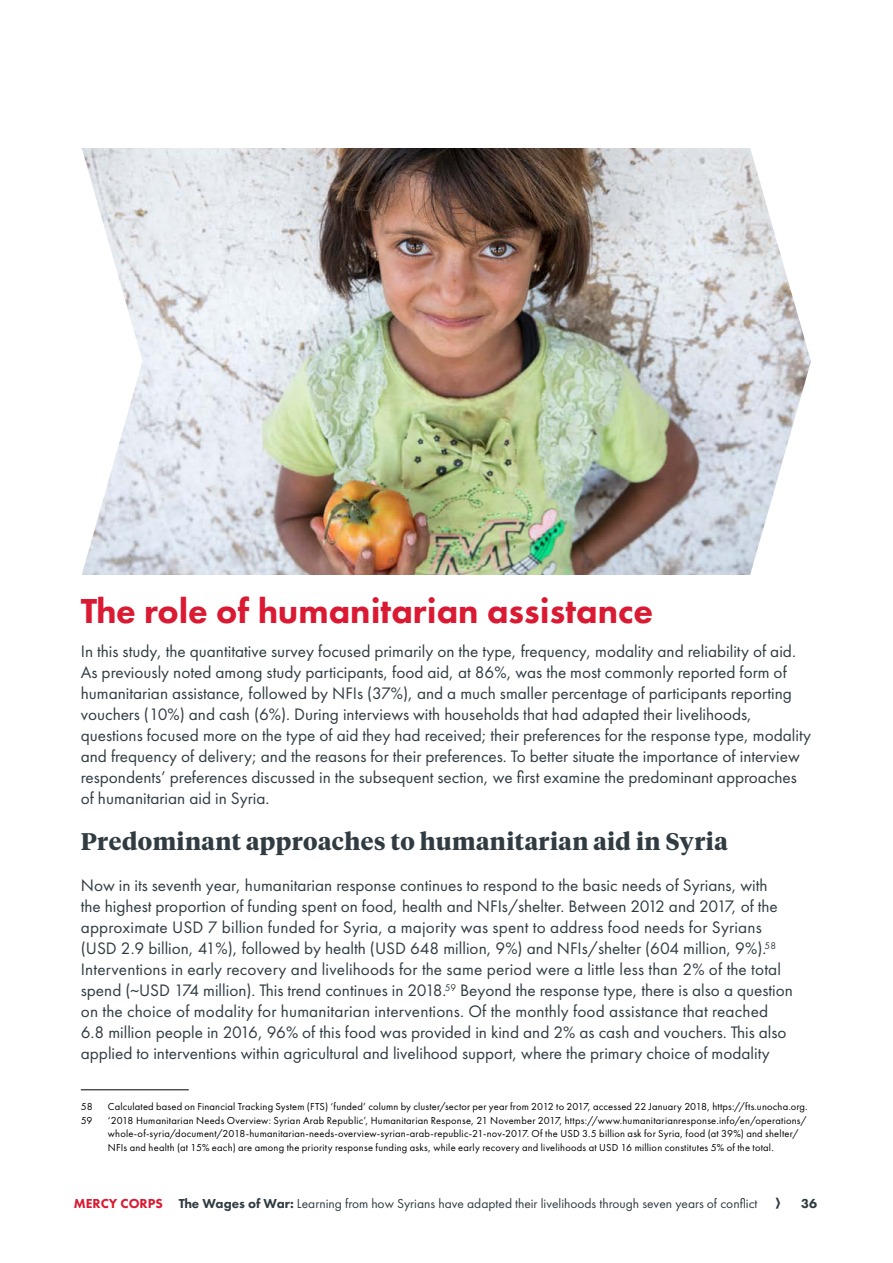
<style>
.page{position:relative;width:893px;height:1263px;background:#fff}
.page>*{position:absolute;margin:0;border:0;box-sizing:border-box;transform-origin:0 0}
.t1{font:800 36px "Futura PT";color:#da1a32}
.t2{font:700 24px "Tiempos Headline";letter-spacing:.02em;color:#303c42}
.t3{font:17.25px/21px "Futura PT";color:#303c42}
.t4{font:13.5px "Futura PT";color:#303c42}
.t5{font:800 13.5px "Futura PT";color:#303c42}
.t6{font:10.5px/13.5px "Futura PT";letter-spacing:.02em;color:#000}
.s1{font-weight:800;color:#da1a32}
.s2{font-weight:800}
</style>
<div class="page">
<img style="left:142px;top:149px;width:602px;height:425px">
<hr style="left:81px;top:1089px;width:108px;height:1px;background:#000">
<svg style="left:744px;top:148px;width:67px;height:427px"></svg>
<svg style="left:82px;top:148px;width:60px;height:427px"></svg>
<h1 class="t1" style="left:81px;top:588px;width:574px">The role of humanitarian assistance</h1>
<p class="t3" style="left:81px;top:641px;width:732px">In this study, the quantitative survey focused primarily on the type, frequency, modality and reliability of aid.<br>As previously noted among study participants, food aid, at 86%, was the most commonly reported form of humanitarian assistance, followed by NFIs (37%), and a much smaller percentage of participants reporting vouchers (10%) and cash (6%). During interviews with households that had adapted their livelihoods, questions focused more on the type of aid they had received; their preferences for the response type, modality and frequency of delivery; and the reasons for their preferences. To better situate the importance of interview respondents’ preferences discussed in the subsequent section, we first examine the predominant approaches of humanitarian aid in Syria.</p>
<h2 class="t2" style="left:81px;top:825px;width:648px">Predominant approaches to humanitarian aid in Syria</h2>
<p class="t3" style="left:81px;top:875px;width:714px">Now in its seventh year, humanitarian response continues to respond to the basic needs of Syrians, with<br>the highest proportion of funding spent on food, health and NFIs/shelter. Between 2012 and 2017, of the approximate USD 7 billion funded for Syria, a majority was spent to address food needs for Syrians (USD 2.9 billion, 41%), followed by health (USD 648 million, 9%) and NFIs/shelter (604 million, 9%).<sup>58<br></sup>Interventions in early recovery and livelihoods for the same period were a little less than 2% of the total spend (~USD 174 million). This trend continues in 2018.<sup>59</sup> Beyond the response type, there is also a question on the choice of modality for humanitarian interventions. Of the monthly food assistance that reached 6.8 million people in 2016, 96% of this food was provided in kind and 2% as cash and vouchers. This also applied to interventions within agricultural and livelihood support, where the primary choice of modality</p>
<p class="t6" style="left:81px;top:1100px;width:13px">58</p>
<p class="t6" style="left:108px;top:1100px;width:701px">Calculated based on Financial Tracking System (FTS) ‘funded’ column by cluster/sector per year from 2012 to 2017, accessed 22 January 2018, https://fts.unocha.org.</p>
<p class="t6" style="left:81px;top:1113px;width:13px">59</p>
<p class="t6" style="left:108px;top:1113px;width:700px">‘2018 Humanitarian Needs Overview: Syrian Arab Republic’, Humanitarian Response, 21 November 2017, https://www.humanitarianresponse.info/en/operations/ whole-of-syria/document/2018-humanitarian-needs-overview-syrian-arab-republic-21-nov-2017. Of the USD 3.5 billion ask for Syria, food (at 39%) and shelter/<br>NFIs and health (at 15% each) are among the priority response funding asks, while early recovery and livelihoods at USD 16 million constitutes 5% of the total.</p>
<p class="t4" style="left:74px;top:1195px;width:685px"><span class="s1">MERCY CORPS</span> <span class="s2">The Wages of War:</span> Learning from how Syrians have adapted their livelihoods through seven years of conflict</p>
<p class="t5" style="left:801px;top:1195px;width:18px">36</p>
</div>
